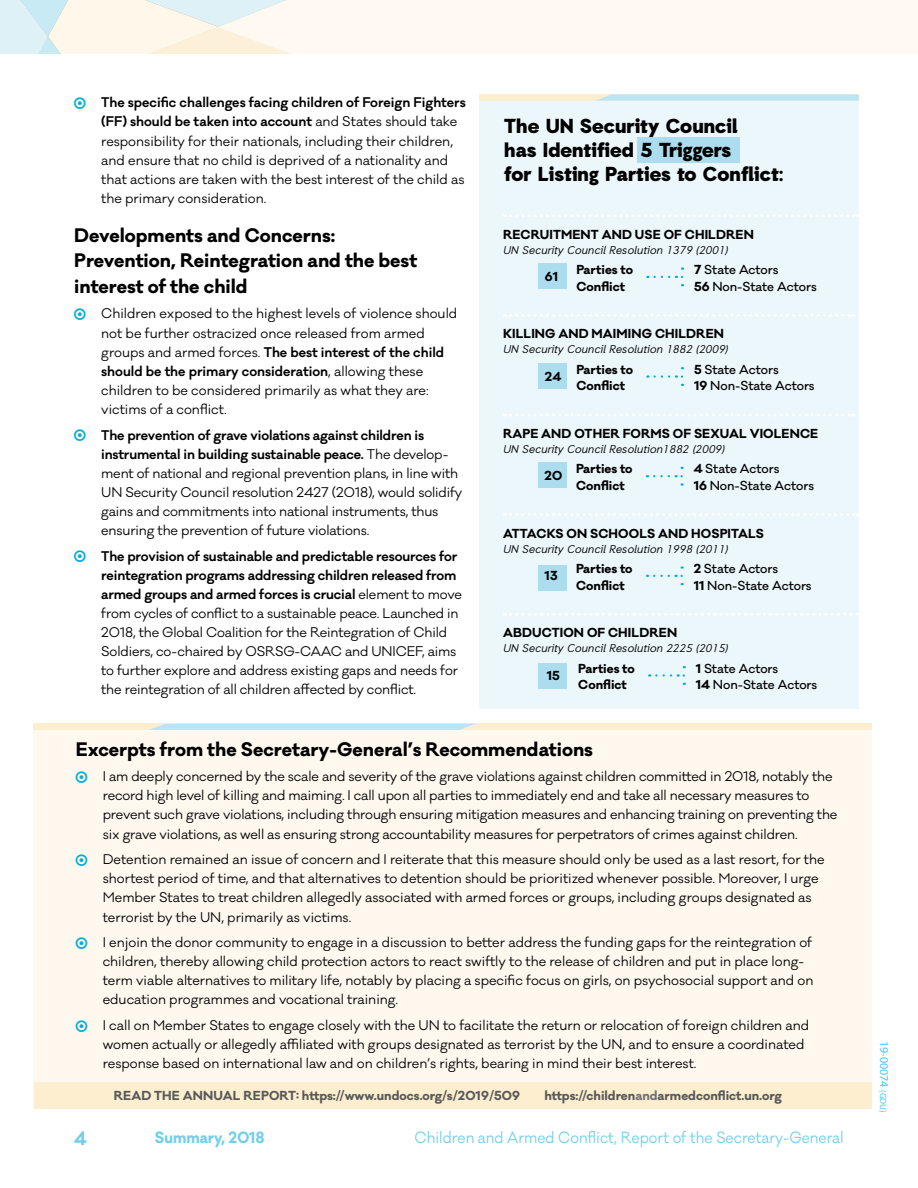
<style>
.page{position:relative;width:918px;height:1188px;background:#fff}
.page>*{position:absolute;margin:0;border:0;box-sizing:border-box;transform-origin:0 0}
.t1{font:900 20.25px/24px "Auxilia";color:#000}
.t2{font:700 18px/25.5px "Galano Classic";color:#000}
.t3{font:700 18px "Galano Classic";color:#72cfe9;scale:.94 1}
.t4{font:15px "Galano Classic";color:#72cfe9;scale:.94 1}
.t5{font:700 15px "Galano Classic";color:#72cfe9;scale:.94 1}
.t6{font:12.9px/19px "Galano Classic";color:#000}
.t7{font:700 12px/16.5px "Galano Classic";letter-spacing:.01em;color:#000}
.t8{font:500 12px/16.5px "Galano Classic";color:#000}
.t9{font:700 12px "Galano Classic";color:#58595b}
.t10{font:12px "Myriad Pro";color:#44c8f5}
.t11{font:italic 11.25px "Auxilia";color:#000}
.s1{font-weight:600}
.s2{font-weight:700}
.s3{color:#717275}
.s4{font-size:9px}
</style>
<div class="page">
<svg style="left:0;top:0;width:445px;height:54px"></svg>
<div style="left:445px;top:0;width:473px;height:54px;background:#fff8ef"></div>
<div style="left:479px;top:100px;width:380px;height:608px;background:#ecf7fb"></div>
<div style="left:479px;top:94px;width:380px;height:7px;background:#fceecf"></div>
<svg style="left:595px;top:94px;width:264px;height:7px;background:#c3e6ec"></svg>
<div style="left:33px;top:724px;width:839px;height:385px;background:#fff8ef"></div>
<div style="left:34px;top:1082px;width:838px;height:27px;background:#fceecf"></div>
<div style="left:33px;top:724px;width:839px;height:6px;background:#fceecf"></div>
<div style="left:149px;top:724px;width:326px;height:6px;background:#bae5f2"></div>
<div style="left:637px;top:137px;width:103px;height:25px;background:#acddee"></div>
<div style="left:538px;top:263px;width:29px;height:26px;background:#acddee"></div>
<svg style="left:505px;top:214px;width:353px;height:3px"></svg>
<svg style="left:655px;top:276px;width:28px;height:10px"></svg>
<div style="left:538px;top:364px;width:29px;height:25px;background:#acddee"></div>
<svg style="left:505px;top:314px;width:349px;height:3px"></svg>
<svg style="left:655px;top:375px;width:28px;height:11px"></svg>
<div style="left:538px;top:462px;width:29px;height:26px;background:#acddee"></div>
<svg style="left:505px;top:414px;width:349px;height:2px"></svg>
<svg style="left:654px;top:475px;width:29px;height:11px"></svg>
<div style="left:538px;top:565px;width:29px;height:26px;background:#acddee"></div>
<svg style="left:505px;top:513px;width:353px;height:3px"></svg>
<svg style="left:654px;top:575px;width:29px;height:10px"></svg>
<div style="left:538px;top:663px;width:29px;height:26px;background:#acddee"></div>
<svg style="left:505px;top:613px;width:353px;height:3px"></svg>
<svg style="left:656px;top:674px;width:29px;height:11px"></svg>
<p class="t6" style="left:101px;top:93px;width:366px"><span class="s1">The specific challenges facing children of Foreign Fighters (FF) should be taken into account</span> and States should take responsibility for their nationals, including their children, and ensure that no child is deprived of a nationality and that actions are taken with the best interest of the child as the primary consideration.</p>
<h2 class="t2" style="left:74px;top:222px;width:344px">Developments and Concerns:<br>Prevention, Reintegration and the best interest of the child</h2>
<p class="t6" style="left:101px;top:304px;width:358px">Children exposed to the highest levels of violence should not be further ostracized once released from armed groups and armed forces. <span class="s1">The best interest of the child should be the primary consideration</span>, allowing these children to be considered primarily as what they are: victims of a conflict.</p>
<p class="t6" style="left:101px;top:425px;width:363px"><span class="s1">The prevention of grave violations against children is instrumental in building sustainable peace.</span> The develop&shy;ment of national and regional prevention plans, in line with UN Security Council resolution 2427 (2018), would solidify gains and commitments into national instruments, thus ensuring the prevention of future violations.</p>
<p class="t6" style="left:101px;top:546px;width:362px"><span class="s1">The provision of sustainable and predictable resources for reintegration programs addressing children released from armed groups and armed forces is crucial</span> element to move from cycles of conflict to a sustainable peace. Launched in 2018, the Global Coalition for the Reintegration of Child Soldiers, co-chaired by OSRSG-CAAC and UNICEF, aims to further explore and address existing gaps and needs for the reintegration of all children affected by conflict.</p>
<h1 class="t1" style="left:504px;top:113px;width:281px">The UN Security Council<br>has Identified 5 Triggers<br>for Listing Parties to Conflict:</h1>
<p class="t7" style="left:503px;top:226px;width:252px">RECRUITMENT AND USE OF CHILDREN</p>
<p class="t11" style="left:503px;top:243px;width:227px">UN Security Council Resolution 1379 (2001)</p>
<p class="t8" style="left:694px;top:262px;width:124px"><span class="s2">7</span> State Actors<br><span class="s2">56</span> Non-State Actors</p>
<p class="t7" style="left:545px;top:268px;width:15px">61</p>
<p class="t7" style="left:576px;top:262px;width:58px">Parties to<br>Conflict</p>
<p class="t7" style="left:503px;top:326px;width:222px">KILLING AND MAIMING CHILDREN</p>
<p class="t11" style="left:503px;top:343px;width:227px">UN Security Council Resolution 1882 (2009)</p>
<p class="t8" style="left:694px;top:361px;width:122px"><span class="s2">5</span> State Actors<br><span class="s2">19</span> Non-State Actors</p>
<p class="t7" style="left:545px;top:368px;width:18px">24</p>
<p class="t7" style="left:576px;top:361px;width:58px">Parties to<br>Conflict</p>
<p class="t7" style="left:503px;top:425px;width:317px">RAPE AND OTHER FORMS OF SEXUAL VIOLENCE</p>
<p class="t11" style="left:503px;top:442px;width:223px">UN Security Council Resolution1882 (2009)</p>
<p class="t8" style="left:694px;top:461px;width:122px"><span class="s2">4</span> State Actors<br><span class="s2">16</span> Non-State Actors</p>
<p class="t7" style="left:545px;top:468px;width:19px">20</p>
<p class="t7" style="left:576px;top:461px;width:58px">Parties to<br>Conflict</p>
<p class="t7" style="left:503px;top:525px;width:262px">ATTACKS ON SCHOOLS AND HOSPITALS</p>
<p class="t11" style="left:503px;top:542px;width:227px">UN Security Council Resolution 1998 (2011)</p>
<p class="t8" style="left:694px;top:561px;width:119px"><span class="s2">2</span> State Actors<br><span class="s2">11</span> Non-State Actors</p>
<p class="t7" style="left:545px;top:567px;width:14px">13</p>
<p class="t7" style="left:576px;top:560px;width:58px">Parties to<br>Conflict</p>
<p class="t7" style="left:503px;top:625px;width:176px">ABDUCTION OF CHILDREN</p>
<p class="t11" style="left:503px;top:642px;width:227px">UN Security Council Resolution 2225 (2015)</p>
<p class="t8" style="left:696px;top:660px;width:123px"><span class="s2">1</span> State Actors<br><span class="s2">14</span> Non-State Actors</p>
<p class="t7" style="left:547px;top:667px;width:15px">15</p>
<p class="t7" style="left:578px;top:660px;width:58px">Parties to<br>Conflict</p>
<h2 class="t2" style="left:76px;top:736px;width:519px">Excerpts from the Secretary-General’s Recommendations</h2>
<p class="t6" style="left:103px;top:767px;width:736px">I am deeply concerned by the scale and severity of the grave violations against children committed in 2018, notably the record high level of killing and maiming. I call upon all parties to immediately end and take all necessary measures to prevent such grave violations, including through ensuring mitigation measures and enhancing training on preventing the six grave violations, as well as ensuring strong accountability measures for perpetrators of crimes against children.</p>
<p class="t6" style="left:103px;top:850px;width:723px">Detention remained an issue of concern and I reiterate that this measure should only be used as a last resort, for the shortest period of time, and that alternatives to detention should be prioritized whenever possible. Moreover, I urge Member States to treat children allegedly associated with armed forces or groups, including groups designated as terrorist by the UN, primarily as victims.</p>
<p class="t6" style="left:103px;top:933px;width:712px">I enjoin the donor community to engage in a discussion to better address the funding gaps for the reintegration of children, thereby allowing child protection actors to react swiftly to the release of children and put in place long&shy;term viable alternatives to military life, notably by placing a specific focus on girls, on psychosocial support and on education programmes and vocational training.</p>
<p class="t6" style="left:103px;top:1016px;width:708px">I call on Member States to engage closely with the UN to facilitate the return or relocation of foreign children and women actually or allegedly affiliated with groups designated as terrorist by the UN, and to ensure a coordinated response based on international law and on children’s rights, bearing in mind their best interest.</p>
<p class="t9" style="left:114px;top:1087px;width:408px">READ THE ANNUAL REPORT: https://www.undocs.org/s/2019/509</p>
<p class="t9" style="left:544px;top:1087px;width:239px">https://children<span class="s3">and</span>armedconflict.un.org</p>
<h2 class="t3" style="left:74px;top:1126px;width:15px">4</h2>
<p class="t5" style="left:155px;top:1127px;width:118px">Summary, 2018</p>
<p class="t4" style="left:415px;top:1128px;width:458px">Children and Armed Conflict, Report of the Secretary-General</p>
<p class="t10" style="left:891px;top:1041px;width:73px;rotate:90deg">19-00074 <span class="s4">(GDU)</span></p>
</div>
